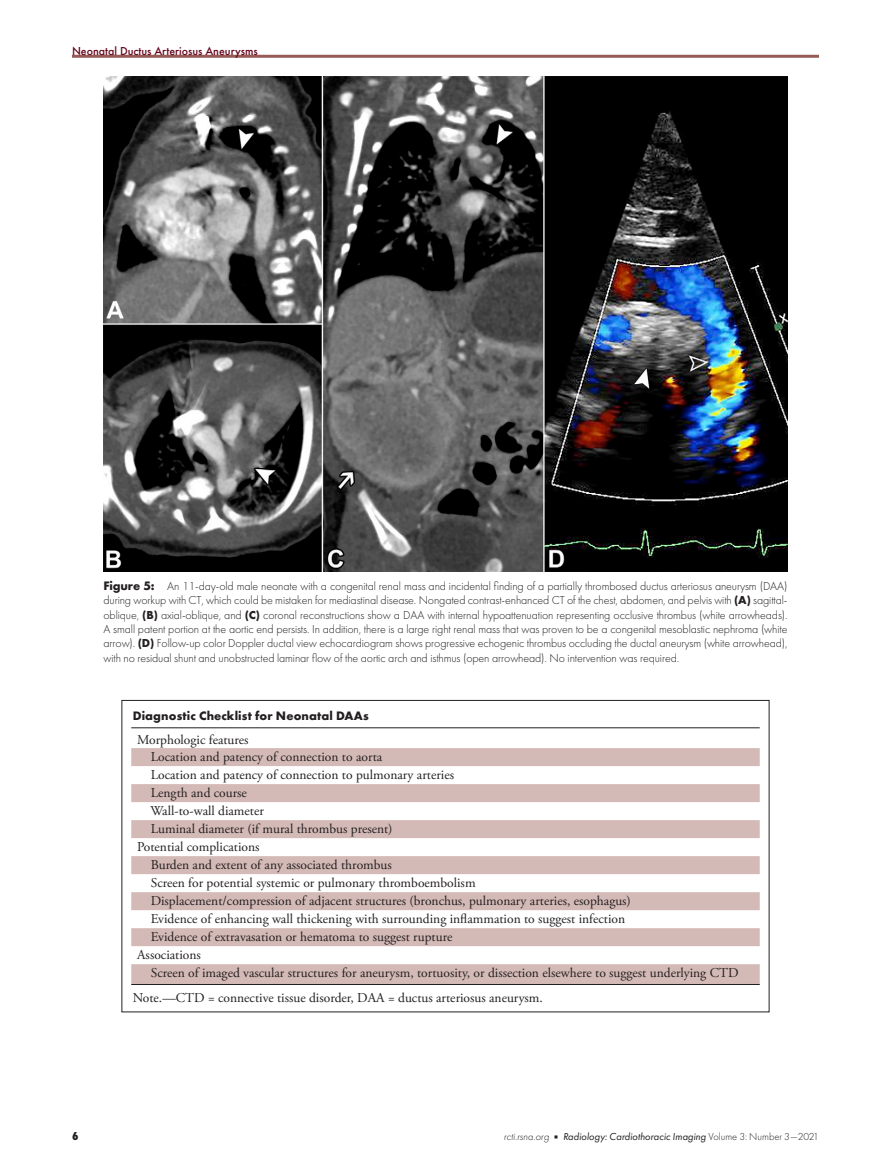
<style>
.page{position:relative;width:891px;height:1175px;background:#fff}
.page>*{position:absolute;margin:0;border:0;box-sizing:border-box;transform-origin:0 0}
.t1{font:13.5px "Adobe Garamond Pro";color:#231f20}
.t2{font:700 12.75px "Futura PT";letter-spacing:.01em;color:#231f20}
.t3{font:300 12px/14.4px "Futura PT";letter-spacing:-.01em;color:#231f20;text-align:justify}
.t4{font:500 12px "Futura PT";color:#65051c}
.t5{font:800 12px "Futura PT Cond";color:#231f20}
.t6{font:italic 10.5px "Futura PT";color:#231f20}
.s1{font-weight:700;font-size:12.75px}
.s2{font-weight:700}
.s3{font-weight:300}
.s4{font-family:"Universal Newswith Comm Pi";font-style:normal;font-size:6px}
.s5{font-weight:300;font-style:normal}
</style>
<div class="page">
<hr style="left:72px;top:55px;width:747px;height:3px;background:#965c59">
<svg style="left:131px;top:748px;width:629px;height:236px"></svg>
<hr style="left:131px;top:727px;width:629px;height:1px;background:#231f20">
<hr style="left:131px;top:984px;width:629px;height:1px;background:#231f20">
<img style="left:104px;top:76px;width:683px;height:495px">
<p class="t4" style="left:72px;top:43px;width:187px">Neonatal Ductus Arteriosus Aneurysms</p>
<p class="t3" style="left:104px;top:578px;width:686px"><span class="s1">Figure 5:</span> An 11-day-old male neonate with a congenital renal mass and incidental finding of a partially thrombosed ductus arteriosus aneurysm (DAA) during workup with CT, which could be mistaken for mediastinal disease. Nongated contrast-enhanced CT of the chest, abdomen, and pelvis with <span class="s2">(A)</span> sagittal&shy;oblique, <span class="s2">(B)</span> axial-oblique, and <span class="s2">(C)</span> coronal reconstructions show a DAA with internal hypoattenuation representing occlusive thrombus (white arrowheads).<br>A small patent portion at the aortic end persists. In addition, there is a large right renal mass that was proven to be a congenital mesoblastic nephroma (white arrow). <span class="s2">(D)</span> Follow-up color Doppler ductal view echocardiogram shows progressive echogenic thrombus occluding the ductal aneurysm (white arrowhead), with no residual shunt and unobstructed laminar flow of the aortic arch and isthmus (open arrowhead). No intervention was required.</p>
<p class="t2" style="left:133px;top:707px;width:237px">Diagnostic Checklist for Neonatal DAAs</p>
<p class="t1" style="left:137px;top:731px;width:113px">Morphologic features</p>
<p class="t1" style="left:151px;top:748px;width:233px">Location and patency of connection to aorta</p>
<p class="t1" style="left:151px;top:766px;width:305px">Location and patency of connection to pulmonary arteries</p>
<p class="t1" style="left:151px;top:784px;width:98px">Length and course</p>
<p class="t1" style="left:151px;top:802px;width:115px">Wall-to-wall diameter</p>
<p class="t1" style="left:151px;top:820px;width:243px">Luminal diameter (if mural thrombus present)</p>
<p class="t1" style="left:137px;top:838px;width:124px">Potential complications</p>
<p class="t1" style="left:151px;top:856px;width:243px">Burden and extent of any associated thrombus</p>
<p class="t1" style="left:151px;top:874px;width:326px">Screen for potential systemic or pulmonary thromboembolism</p>
<p class="t1" style="left:151px;top:892px;width:482px">Displacement/compression of adjacent structures (bronchus, pulmonary arteries, esophagus)</p>
<p class="t1" style="left:151px;top:910px;width:476px">Evidence of enhancing wall thickening with surrounding inflammation to suggest infection</p>
<p class="t1" style="left:151px;top:928px;width:303px">Evidence of extravasation or hematoma to suggest rupture</p>
<p class="t1" style="left:137px;top:946px;width:65px">Associations</p>
<p class="t1" style="left:151px;top:964px;width:589px">Screen of imaged vascular structures for aneurysm, tortuosity, or dissection elsewhere to suggest underlying CTD</p>
<p class="t1" style="left:133px;top:990px;width:412px">Note.—CTD = connective tissue disorder, DAA = ductus arteriosus aneurysm.</p>
<p class="t5" style="left:72px;top:1128px;width:8px">6</p>
<p class="t6" style="left:504px;top:1130px;width:317px"><span class="s3">rcti.rsna.org</span> <span class="s4">n</span> Radiology: Cardiothoracic Imaging <span class="s5">Volume 3: Number 3—2021</span></p>
</div>
